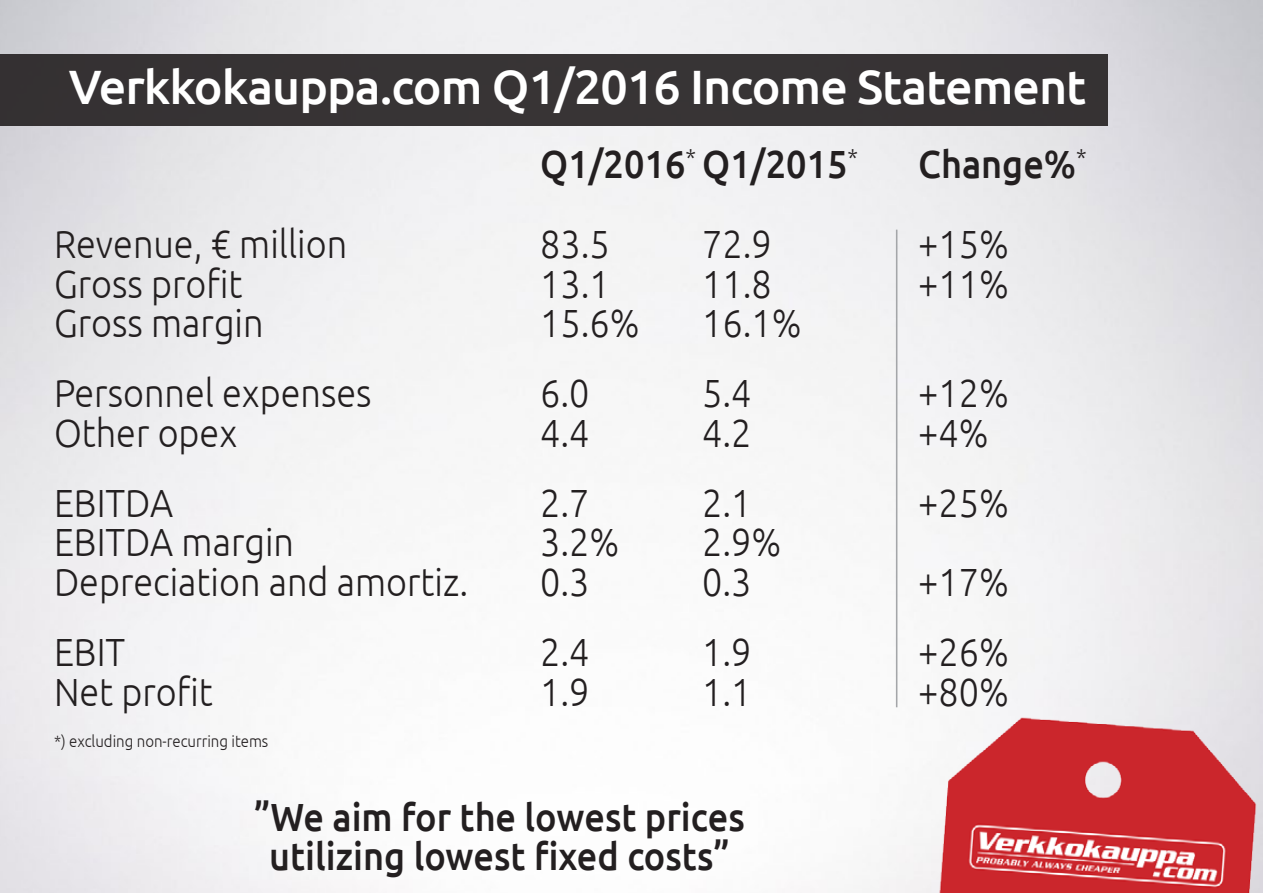
<style>
.page{position:relative;width:1263px;height:893px;background:#fff}
.page>*{position:absolute;margin:0;border:0;box-sizing:border-box;transform-origin:0 0}
.t1{font:500 48.3px "Ubuntu";letter-spacing:-.02em;color:#fff}
.t2{font:300 39.3px "Ubuntu";color:#231f20;scale:.92 1}
.t3{font:500 39.3px "Ubuntu";color:#231f20;scale:.92 1}
.t4{font:300 16.35px "Ubuntu";color:#231f20;scale:.92 1}
</style>
<div class="page">
<div style="left:0;top:54px;width:1108px;height:72px;background:#373334"></div>
<img style="left:920px;top:698px;width:343px;height:195px">
<p class="t1" style="left:69px;top:57px;width:1019px">Verkkokauppa.com Q1/2016 Income Statement</p>
<p class="t3" style="left:540px;top:139px;width:347px">Q1/2016<sup>*</sup> Q1/2015<sup>*</sup></p>
<p class="t3" style="left:918px;top:139px;width:185px">Change%<sup>*</sup></p>
<p class="t2" style="left:54px;top:220px;width:320px">Revenue, € million</p>
<p class="t2" style="left:540px;top:220px;width:77px">83.5</p>
<p class="t2" style="left:702px;top:220px;width:77px">72.9</p>
<p class="t2" style="left:918px;top:220px;width:100px">+15%</p>
<p class="t2" style="left:54px;top:260px;width:206px">Gross profit</p>
<p class="t2" style="left:540px;top:260px;width:77px">13.1</p>
<p class="t2" style="left:702px;top:260px;width:77px">11.8</p>
<p class="t2" style="left:918px;top:260px;width:100px">+11%</p>
<p class="t2" style="left:54px;top:300px;width:229px">Gross margin</p>
<p class="t2" style="left:540px;top:300px;width:110px">15.6%</p>
<p class="t2" style="left:702px;top:300px;width:110px">16.1%</p>
<p class="t2" style="left:54px;top:369px;width:347px">Personnel expenses</p>
<p class="t2" style="left:540px;top:369px;width:55px">6.0</p>
<p class="t2" style="left:702px;top:369px;width:55px">5.4</p>
<p class="t2" style="left:918px;top:369px;width:100px">+12%</p>
<p class="t2" style="left:54px;top:409px;width:201px">Other opex</p>
<p class="t2" style="left:540px;top:409px;width:55px">4.4</p>
<p class="t2" style="left:702px;top:409px;width:55px">4.2</p>
<p class="t2" style="left:918px;top:409px;width:78px">+4%</p>
<p class="t2" style="left:54px;top:479px;width:131px">EBITDA</p>
<p class="t2" style="left:540px;top:479px;width:55px">2.7</p>
<p class="t2" style="left:702px;top:479px;width:55px">2.1</p>
<p class="t2" style="left:918px;top:479px;width:100px">+25%</p>
<p class="t2" style="left:54px;top:519px;width:262px">EBITDA margin</p>
<p class="t2" style="left:540px;top:519px;width:88px">3.2%</p>
<p class="t2" style="left:702px;top:519px;width:88px">2.9%</p>
<p class="t2" style="left:54px;top:558px;width:452px">Depreciation and amortiz.</p>
<p class="t2" style="left:540px;top:558px;width:55px">0.3</p>
<p class="t2" style="left:702px;top:558px;width:55px">0.3</p>
<p class="t2" style="left:918px;top:558px;width:100px">+17%</p>
<p class="t2" style="left:54px;top:628px;width:79px">EBIT</p>
<p class="t2" style="left:540px;top:628px;width:55px">2.4</p>
<p class="t2" style="left:702px;top:628px;width:55px">1.9</p>
<p class="t2" style="left:918px;top:628px;width:100px">+26%</p>
<p class="t2" style="left:54px;top:668px;width:174px">Net profit</p>
<p class="t2" style="left:540px;top:668px;width:55px">1.9</p>
<p class="t2" style="left:702px;top:668px;width:55px">1.1</p>
<p class="t2" style="left:918px;top:668px;width:100px">+80%</p>
<p class="t4" style="left:54px;top:732px;width:235px">*) excluding non-recurring items</p>
<p class="t3" style="left:254px;top:792px;width:535px">”We aim for the lowest prices</p>
<p class="t3" style="left:269px;top:831px;width:502px">utilizing lowest fixed costs”</p>
</div>
